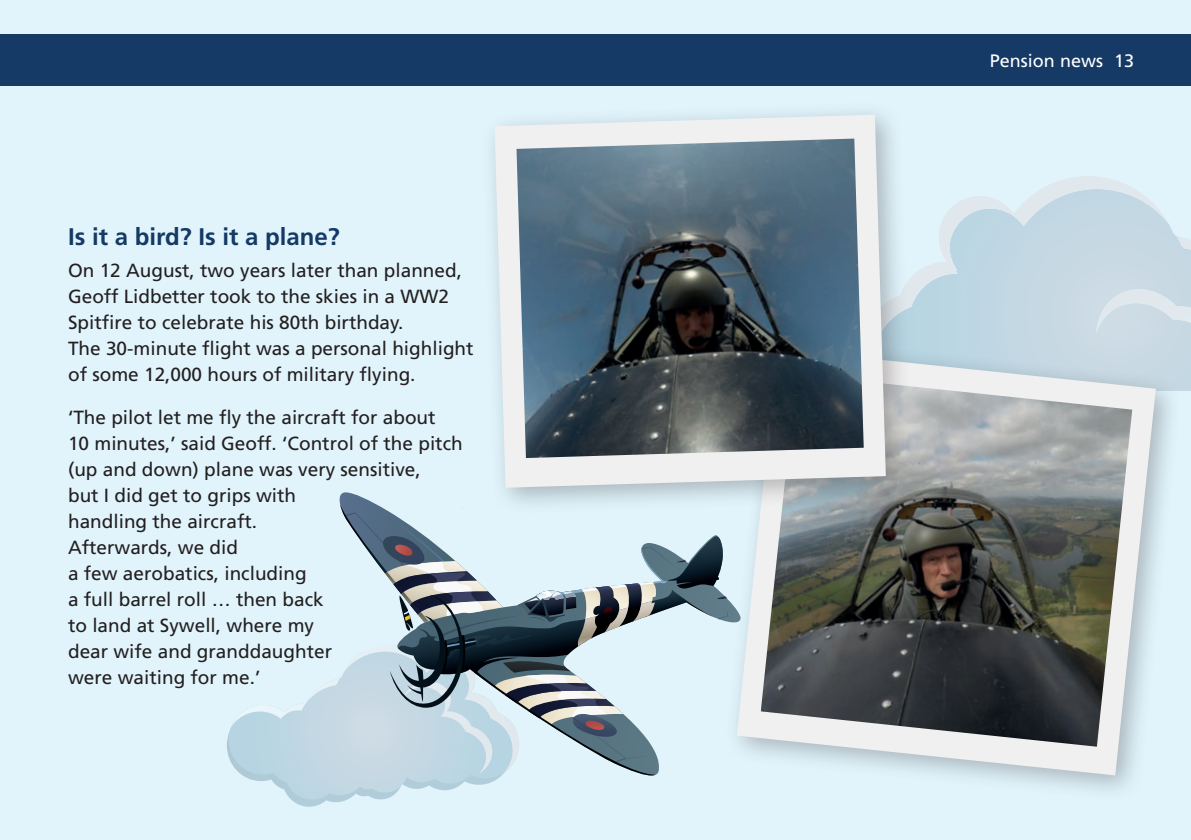
<style>
.page{position:relative;width:1191px;height:840px;background:#fff}
.page>*{position:absolute;margin:0;border:0;box-sizing:border-box;transform-origin:0 0}
.t1{font:700 24px "Frutiger";color:#143a65}
.t2{font:19px/26px "Frutiger";color:#231f20}
.t3{font:18px "Frutiger";color:#fff}
</style>
<div class="page">
<div style="left:1px;top:0;width:1190px;height:839px;background:#e1f4fc"></div>
<div style="left:0;top:34px;width:1191px;height:51px;background:#143a65"></div>
<svg style="left:1169px;top:225px;width:22px;height:165px"></svg>
<svg style="left:914px;top:178px;width:255px;height:157px"></svg>
<svg style="left:1171px;top:228px;width:20px;height:21px"></svg>
<svg style="left:1096px;top:289px;width:95px;height:44px"></svg>
<div style="left:723px;top:335px;width:460px;height:467px;background:#231f20;opacity:.3"></div>
<svg style="left:742px;top:349px;width:413px;height:426px"></svg>
<img style="left:760px;top:374px;width:372px;height:372px">
<svg style="left:227px;top:737px;width:156px;height:69px"></svg>
<svg style="left:228px;top:728px;width:273px;height:71px"></svg>
<svg style="left:339px;top:492px;width:403px;height:284px"></svg>
<svg style="left:231px;top:504px;width:497px;height:272px"></svg>
<div style="left:480px;top:101px;width:434px;height:414px;background:#231f20;opacity:.3"></div>
<svg style="left:494px;top:115px;width:392px;height:372px;fill:#f1f0f1"></svg>
<img style="left:516px;top:138px;width:347px;height:320px">
<p class="t1" style="left:68px;top:222px;width:273px">Is it a bird? Is it a plane?</p>
<p class="t2" style="left:68px;top:257px;width:407px">On 12 August, two years later than planned, Geoff Lidbetter took to the skies in a WW2<br>Spitfire to celebrate his 80th birthday.<br>The 30-minute flight was a personal highlight of some 12,000 hours of military flying.</p>
<p class="t2" style="left:68px;top:404px;width:396px">‘The pilot let me fly the aircraft for about<br>10 minutes,’ said Geoff. ‘Control of the pitch (up and down) plane was very sensitive,<br>but I did get to grips with<br>handling the aircraft.<br>Afterwards, we did<br>a few aerobatics, including<br>a full barrel roll … then back<br>to land at Sywell, where my<br>dear wife and granddaughter<br>were waiting for me.’</p>
<p class="t3" style="left:989px;top:50px;width:146px">Pension news 13</p>
</div>
